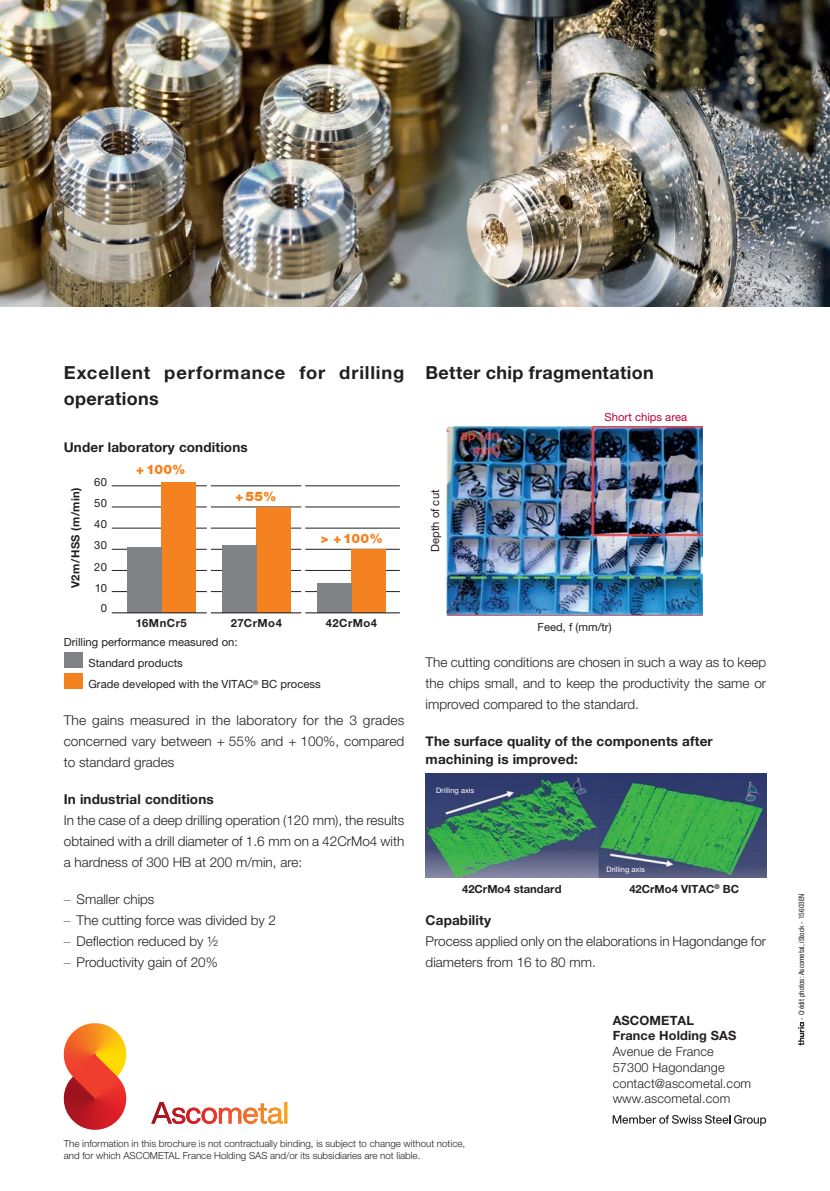
<style>
.page{position:relative;width:830px;height:1191px;background:#fff}
.page>*{position:absolute;margin:0;border:0;box-sizing:border-box;transform-origin:0 0}
.t1{font:700 18px/26.2px "Helvetica Neue LT Pro";letter-spacing:.025em;color:#231f20}
.t2{font:300 13.5px/21px "Helvetica Neue LT Pro";color:#231f20;text-align:justify}
.t3{font:700 13.5px/18px "Helvetica Neue";letter-spacing:.01em;color:#231f20}
.t4{font:700 13.5px "Helvetica Neue LT Pro";letter-spacing:.01em;color:#231f20}
.t5{font:900 13.05px "Helvetica Neue LT Pro";letter-spacing:.025em;color:#f58220}
.t6{font:300 12.75px/15.8px "Helvetica Neue LT Pro";letter-spacing:.01em;color:#231f20}
.t7{font:700 12.75px/15.8px "Helvetica Neue LT Pro";letter-spacing:.01em;color:#231f20}
.t8{font:11.25px/21.1px "Helvetica Neue LT Pro";color:#231f20}
.t9{font:700 11.25px "Helvetica Neue LT Pro";color:#231f20}
.t10{font:11.25px "Helvetica Neue LT Pro";color:#b9053d}
.t11{font:700 11.25px "Helvetica Neue LT Pro";letter-spacing:.045em;color:#231f20}
.t12{font:700 11.25px "Helvetica Neue LT Pro";letter-spacing:.04em;color:#231f20}
.t13{font:300 9.75px/11.2px "Helvetica Neue LT Pro";color:#231f20}
.t14{font:condensed 7.5px "Helvetica Neue LT Pro";color:#231f20}
.t15{font:7.5px "Helvetica Neue LT Pro";color:#fff}
.s1{font-family:"Helvetica Neue";font-weight:100}
</style>
<div class="page">
<svg style="left:798px;top:1022px;width:5px;height:23px"></svg>
<img style="left:0;top:0;width:829px;height:306px">
<svg style="left:151px;top:1102px;width:136px;height:22px"></svg>
<svg style="left:64px;top:1023px;width:62px;height:106px;background:#e56d43"></svg>
<div style="left:64px;top:652px;width:19px;height:15px;background:#808285"></div>
<div style="left:64px;top:672px;width:19px;height:16px;background:#f58220"></div>
<img style="left:425px;top:773px;width:340px;height:104px">
<img style="left:446px;top:426px;width:256px;height:189px">
<svg style="left:612px;top:1115px;width:153px;height:10px"></svg>
<hr style="left:112px;top:485px;width:287px;height:1px;background:#231f20">
<hr style="left:112px;top:507px;width:287px;height:1px;background:#231f20">
<hr style="left:112px;top:528px;width:287px;height:1px;background:#231f20">
<hr style="left:112px;top:549px;width:287px;height:1px;background:#231f20">
<hr style="left:112px;top:570px;width:287px;height:1px;background:#231f20">
<hr style="left:112px;top:591px;width:287px;height:1px;background:#231f20">
<div style="left:256px;top:507px;width:34px;height:105px;background:#f58220"></div>
<div style="left:222px;top:545px;width:34px;height:67px;background:#808285"></div>
<div style="left:351px;top:549px;width:34px;height:63px;background:#f58220"></div>
<div style="left:317px;top:583px;width:34px;height:29px;background:#808285"></div>
<div style="left:161px;top:482px;width:34px;height:130px;background:#f58220"></div>
<div style="left:127px;top:547px;width:34px;height:65px;background:#808285"></div>
<hr style="left:112px;top:612px;width:287px;height:1px;background:#231f20">
<hr style="left:207px;top:478px;width:4px;height:149px;background:#fff">
<hr style="left:301px;top:478px;width:4px;height:149px;background:#fff">
<h1 class="t1" style="left:64px;top:358px;width:342px">Excellent performance for drilling operations</h1>
<p class="t4" style="left:64px;top:439px;width:185px">Under laboratory conditions</p>
<p class="t9" style="left:69px;top:588px;width:102px;rotate:-90deg">V2m/HSS (m/min)</p>
<p class="t8" style="left:94px;top:471px;width:14px;text-align:justify">60<br>50<br>40<br>30</p>
<p class="t8" style="left:94px;top:556px;width:14px">20</p>
<p class="t8" style="left:101px;top:597px;width:8px">0</p>
<p class="t8" style="left:95px;top:577px;width:14px">10</p>
<p class="t5" style="left:136px;top:461px;width:51px">+100%</p>
<p class="t5" style="left:235px;top:489px;width:42px">+55%</p>
<p class="t5" style="left:320px;top:531px;width:63px">&gt; +100%</p>
<p class="t11" style="left:136px;top:616px;width:53px">16MnCr5</p>
<p class="t12" style="left:231px;top:616px;width:53px">27CrMo4</p>
<p class="t11" style="left:325px;top:616px;width:53px">42CrMo4</p>
<p class="t8" style="left:88px;top:631px;width:234px;text-indent:-25px">Drilling performance measured on:<br>Standard products<br>Grade developed with the VITAC<sup>®</sup> BC process</p>
<p class="t2" style="left:64px;top:709px;width:342px">The gains measured in the laboratory for the 3 grades concerned vary between + 55% and + 100%, compared to standard grades</p>
<p class="t3" style="left:64px;top:790px;width:151px">In industrial conditions</p>
<p class="t2" style="left:64px;top:809px;width:342px">In the case of a deep drilling operation (120 mm), the results obtained with a drill diameter of 1.6 mm on a 42CrMo4 with a hardness of 300 HB at 200 m/min, are:</p>
<p class="t2" style="left:64px;top:888px;width:92px"><span class="s1">–</span> Smaller chips</p>
<p class="t2" style="left:64px;top:909px;width:214px"><span class="s1">–</span> The cutting force was divided by 2</p>
<p class="t2" style="left:64px;top:930px;width:156px"><span class="s1">–</span> Deflection reduced by ½</p>
<p class="t2" style="left:64px;top:951px;width:155px"><span class="s1">–</span> Productivity gain of 20%</p>
<h1 class="t1" style="left:425px;top:358px;width:229px">Better chip fragmentation</h1>
<p class="t8" style="left:424px;top:552px;width:64px;rotate:-90deg">Depth of cut</p>
<p class="t10" style="left:604px;top:410px;width:84px">Short chips area</p>
<p class="t8" style="left:537px;top:616px;width:75px">Feed, f (mm/tr)</p>
<p class="t2" style="left:425px;top:652px;width:342px">The cutting conditions are chosen in such a way as to keep the chips small, and to keep the productivity the same or improved compared to the standard.</p>
<p class="t3" style="left:425px;top:732px;width:288px">The surface quality of the components after machining is improved:</p>
<p class="t15" style="left:436px;top:786px;width:40px">Drilling axis</p>
<p class="t15" style="left:606px;top:865px;width:40px">Drilling axis</p>
<p class="t9" style="left:462px;top:882px;width:101px">42CrMo4 standard</p>
<p class="t9" style="left:629px;top:882px;width:111px">42CrMo4 VITAC<sup>®</sup> BC</p>
<p class="t3" style="left:425px;top:911px;width:67px">Capability</p>
<p class="t2" style="left:425px;top:930px;width:342px">Process applied only on the elaborations in Hagondange for diameters from 16 to 80 mm.</p>
<p class="t7" style="left:612px;top:1011px;width:125px">ASCOMETAL<br>France Holding SAS</p>
<p class="t6" style="left:612px;top:1043px;width:140px">Avenue de France<br>57300 Hagondange contact@ascometal.com www.ascometal.com</p>
<p class="t13" style="left:64px;top:1138px;width:402px">The information in this brochure is not contractually binding, is subject to change without notice, and for which ASCOMETAL France Holding SAS and/or its subsidiaries are not liable.</p>
<p class="t14" style="left:796px;top:1020px;width:128px;rotate:-90deg">- Crédit photos: Ascometal, iStock - 15603EN</p>
</div>
